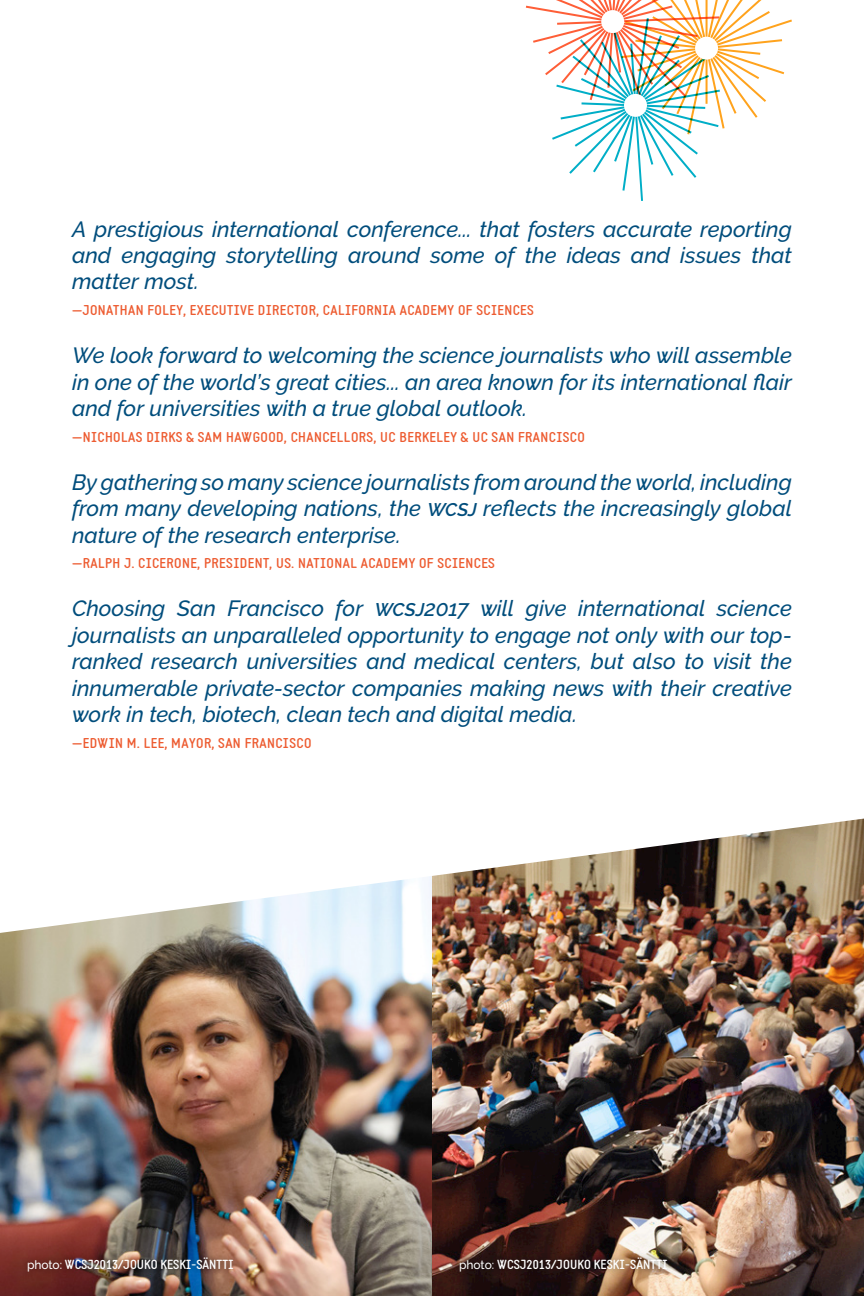
<style>
.page{position:relative;width:864px;height:1296px;background:#fff}
.page>*{position:absolute;margin:0;border:0;box-sizing:border-box;transform-origin:0 0}
.t1{font:italic 500 22px/26.4px "Raleway";color:#004d7c;text-align:justify}
.t2{font:700 14px "Static";letter-spacing:.025em;color:#ed5b30}
.t3{font:700 13px "Static";letter-spacing:-.005em;color:#fff}
.s1{font-weight:600;font-size:18.2px}
.s2{font-family:"Raleway";font-weight:500;font-size:12px}
</style>
<div class="page">
<svg style="left:526px;top:0;width:266px;height:201px"></svg>
<div style="left:624px;top:94px;width:23px;height:23px;background:#fff;border-radius:50%"></div>
<div style="left:601px;top:10px;width:23px;height:23px;background:#fff;border-radius:50%"></div>
<div style="left:695px;top:37px;width:23px;height:23px;background:#fff;border-radius:50%"></div>
<img style="left:0;top:876px;width:432px;height:420px">
<img style="left:432px;top:819px;width:432px;height:477px">
<div style="left:20px;top:1250px;width:220px;height:29px;background:#000;opacity:.5"></div>
<div style="left:452px;top:1250px;width:222px;height:29px;background:#000;opacity:.5"></div>
<p class="t1" style="left:72px;top:216px;width:721px">A prestigious international conference... that fosters accurate reporting and engaging storytelling around some of the ideas and issues that matter most.</p>
<p class="t2" style="left:72px;top:302px;width:464px">—JONATHAN FOLEY, EXECUTIVE DIRECTOR, CALIFORNIA ACADEMY OF SCIENCES</p>
<p class="t1" style="left:72px;top:342px;width:722px">We look forward to welcoming the science journalists who will assemble in one of the world’s great cities... an area known for its international flair and for universities with a true global outlook.</p>
<p class="t2" style="left:72px;top:429px;width:514px">—NICHOLAS DIRKS &amp; SAM HAWGOOD, CHANCELLORS, UC BERKELEY &amp; UC SAN FRANCISCO</p>
<p class="t1" style="left:72px;top:469px;width:721px">By gathering so many science journalists from around the world, including from many developing nations, the <span class="s1">WCSJ</span> reflects the increasingly global nature of the research enterprise.</p>
<p class="t2" style="left:72px;top:555px;width:425px">—RALPH J. CICERONE, PRESIDENT, US. NATIONAL ACADEMY OF SCIENCES</p>
<p class="t1" style="left:72px;top:596px;width:722px">Choosing San Francisco for <span class="s1">WCSJ</span>2017 will give international science journalists an unparalleled opportunity to engage not only with our top&shy;ranked research universities and medical centers, but also to visit the innumerable private-sector companies making news with their creative work in tech, biotech, clean tech and digital media.</p>
<p class="t2" style="left:72px;top:735px;width:241px">—EDWIN M. LEE, MAYOR, SAN FRANCISCO</p>
<p class="t3" style="left:27px;top:1257px;width:208px"><span class="s2">photo:</span> WCSJ2013/JOUKO KESKI-SÄNTTI</p>
<p class="t3" style="left:459px;top:1257px;width:210px"><span class="s2">photo:</span> WCSJ2013/JOUKO KESKI-SÄNTTI</p>
</div>
